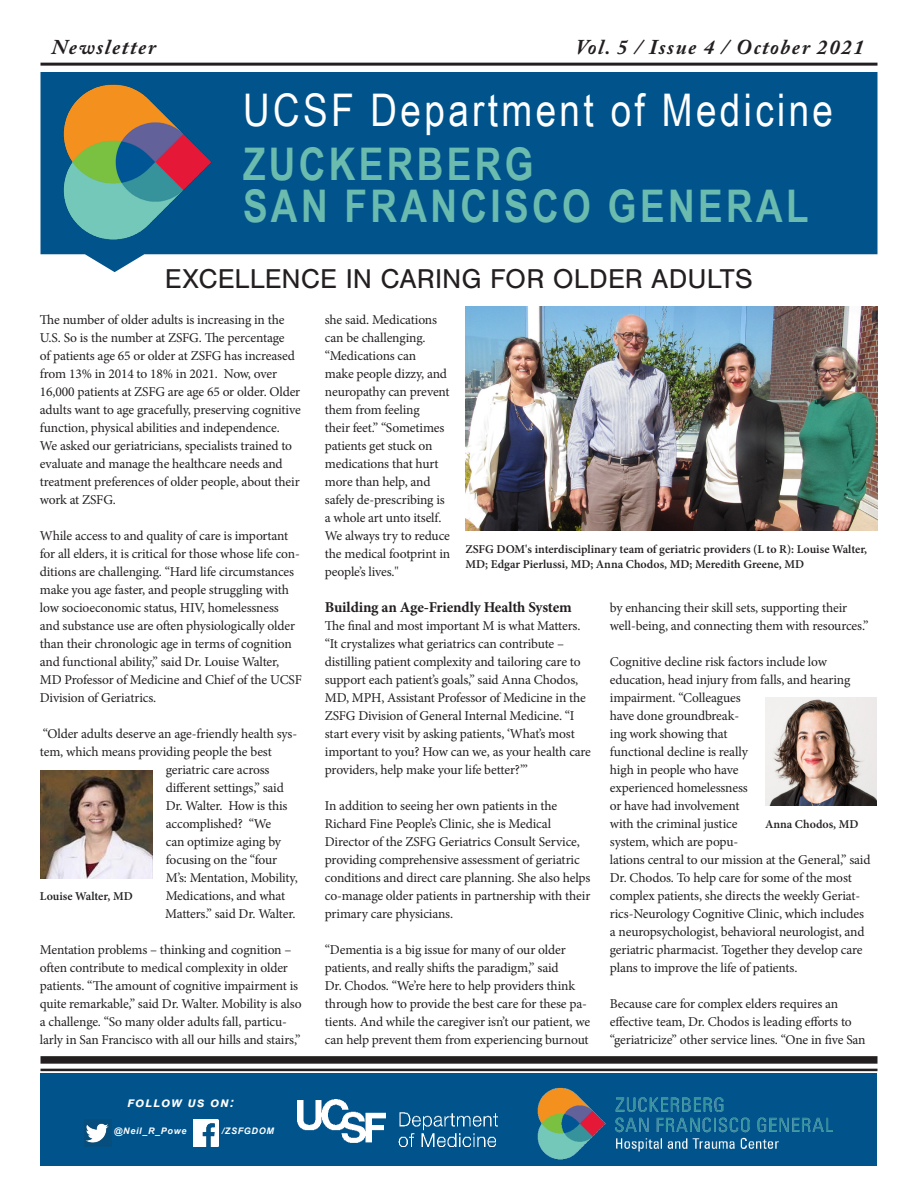
<style>
.page{position:relative;width:918px;height:1188px;background:#fff}
.page>*{position:absolute;margin:0;border:0;box-sizing:border-box;transform-origin:0 0}
.t1{font:700 45px/42px "Arial Narrow";letter-spacing:.075em;color:#6bbbae}
.t2{font:45px "Arial Narrow";letter-spacing:.075em;color:#fff}
.Subhead{font:28.2px "Nimbus San";color:#231f20}
.t3{font:italic 700 21px "Adobe Caslon Pro";letter-spacing:.075em;color:#231f20}
.Body_Text{font:700 15px "Minion Pro";letter-spacing:-.01em;color:#231f20}
.Body_Text-2{font:13.5px/18px "Minion Pro";letter-spacing:-.01em;color:#231f20}
.t4{font:italic 700 13.5px "Arial";color:#fff}
.t5{font:600 12px/15px "Minion Pro";color:#231f20}
.t6{font:italic 700 9px "Arial";letter-spacing:.075em;color:#fff}
</style>
<div class="page">
<hr style="left:40px;top:63px;width:838px;height:3px;background:#231f20">
<svg style="left:40px;top:72px;width:838px;height:200px;fill:#00548b"></svg>
<img style="left:40px;top:72px;width:184px;height:180px">
<div style="left:40px;top:1056px;width:838px;height:8px;background:#231f20"></div>
<hr style="left:40px;top:1069px;width:838px;height:2px;background:#231f20">
<div style="left:40px;top:1074px;width:838px;height:92px;background:#00548b"></div>
<img style="left:484px;top:1087px;width:348px;height:73px">
<img style="left:298px;top:1100px;width:199px;height:46px">
<img style="left:84px;top:1120px;width:27px;height:26px">
<img style="left:194px;top:1120px;width:24px;height:26px">
<img style="left:465px;top:306px;width:413px;height:224px">
<img style="left:40px;top:770px;width:112px;height:108px">
<img style="left:765px;top:698px;width:112px;height:108px">
<p class="t3" style="left:52px;top:34px;width:106px">Newsletter</p>
<p class="t3" style="left:576px;top:34px;width:290px">Vol. 5 / Issue 4 / October 2021</p>
<p class="t2" style="left:243px;top:77px;width:592px">UCSF Department of Medicine</p>
<p class="t1" style="left:243px;top:141px;width:567px">ZUCKERBERG<br>SAN FRANCISCO GENERAL</p>
<p class="Subhead" style="left:165px;top:263px;width:590px">EXCELLENCE IN CARING FOR OLDER ADULTS</p>
<p class="Body_Text-2" style="left:40px;top:311px;width:262px">The number of older adults is increasing in the U.S. So is the number at ZSFG. The percentage<br>of patients age 65 or older at ZSFG has increased from 13% in 2014 to 18% in 2021. Now, over 16,000 patients at ZSFG are age 65 or older. Older adults want to age gracefully, preserving cognitive function, physical abilities and independence.<br>We asked our geriatricians, specialists trained to evaluate and manage the healthcare needs and treatment preferences of older people, about their work at ZSFG.</p>
<p class="Body_Text-2" style="left:40px;top:527px;width:264px">While access to and quality of care is important for all elders, it is critical for those whose life con&shy;ditions are challenging. “Hard life circumstances make you age faster, and people struggling with low socioeconomic status, HIV, homelessness and substance use are often physiologically older than their chronologic age in terms of cognition and functional ability,” said Dr. Louise Walter, MD Professor of Medicine and Chief of the UCSF Division of Geriatrics.</p>
<p class="Body_Text-2" style="left:40px;top:725px;width:259px">“Older adults deserve an age-friendly health sys&shy;tem, which means providing people the best</p>
<p class="Body_Text-2" style="left:165px;top:761px;width:134px">geriatric care across different settings,” said<br>Dr. Walter. How is this accomplished? “We<br>can optimize aging by focusing on the “four<br>M’s: Mentation, Mobility,<br>Medications, and what<br>Matters.” said Dr. Walter.</p>
<p class="Body_Text-2" style="left:40px;top:941px;width:263px">Mentation problems – thinking and cognition – often contribute to medical complexity in older patients. “The amount of cognitive impairment is quite remarkable,” said Dr. Walter. Mobility is also a challenge. “So many older adults fall, particu&shy;larly in San Francisco with all our hills and stairs,”</p>
<p class="t5" style="left:40px;top:889px;width:94px">Louise Walter, MD</p>
<p class="t4" style="left:127px;top:1093px;width:109px">Follow us on:</p>
<p class="t6" style="left:114px;top:1125px;width:74px">@Neil_R_Powe</p>
<p class="t6" style="left:222px;top:1125px;width:54px">/ZSFGDOM</p>
<p class="Body_Text-2" style="left:325px;top:311px;width:127px">she said. Medications can be challenging. “Medications can<br>make people dizzy, and neuropathy can prevent them from feeling<br>their feet.” “Sometimes patients get stuck on medications that hurt more than help, and safely de-prescribing is a whole art unto itself.<br>We always try to reduce the medical footprint in people’s lives."</p>
<p class="Body_Text" style="left:325px;top:597px;width:248px">Building an Age-Friendly Health System</p>
<p class="Body_Text-2" style="left:325px;top:617px;width:268px">The final and most important M is what Matters. “It crystalizes what geriatrics can contribute – distilling patient complexity and tailoring care to support each patient’s goals,” said Anna Chodos, MD, MPH, Assistant Professor of Medicine in the ZSFG Division of General Internal Medicine. “I start every visit by asking patients, ‘What’s most important to you? How can we, as your health care providers, help make your life better?’”</p>
<p class="Body_Text-2" style="left:325px;top:797px;width:267px">In addition to seeing her own patients in the Richard Fine People’s Clinic, she is Medical Director of the ZSFG Geriatrics Consult Service, providing comprehensive assessment of geriatric conditions and direct care planning. She also helps co-manage older patients in partnership with their primary care physicians.</p>
<p class="Body_Text-2" style="left:325px;top:941px;width:267px">“Dementia is a big issue for many of our older patients, and really shifts the paradigm,” said<br>Dr. Chodos. “We’re here to help providers think through how to provide the best care for these pa&shy;tients. And while the caregiver isn’t our patient, we can help prevent them from experiencing burnout</p>
<p class="t5" style="left:465px;top:541px;width:403px">ZSFG DOM's interdisciplinary team of geriatric providers (L to R): Louise Walter,<br>MD; Edgar Pierlussi, MD; Anna Chodos, MD; Meredith Greene, MD</p>
<p class="Body_Text-2" style="left:610px;top:599px;width:260px">by enhancing their skill sets, supporting their well-being, and connecting them with resources.”</p>
<p class="Body_Text-2" style="left:610px;top:653px;width:262px">Cognitive decline risk factors include low education, head injury from falls, and hearing impairment. “Colleagues<br>have done groundbreak-<br>ing work showing that<br>functional decline is really<br>high in people who have<br>experienced homelessness<br>or have had involvement<br>with the criminal justice<br>system, which are popu-<br>lations central to our mission at the General,” said Dr. Chodos. To help care for some of the most complex patients, she directs the weekly Geriat&shy;rics-Neurology Cognitive Clinic, which includes a neuropsychologist, behavioral neurologist, and geriatric pharmacist. Together they develop care plans to improve the life of patients.</p>
<p class="Body_Text-2" style="left:610px;top:995px;width:257px">Because care for complex elders requires an effective team, Dr. Chodos is leading efforts to “geriatricize” other service lines. “One in five San</p>
<p class="t5" style="left:765px;top:816px;width:95px">Anna Chodos, MD</p>
</div>
